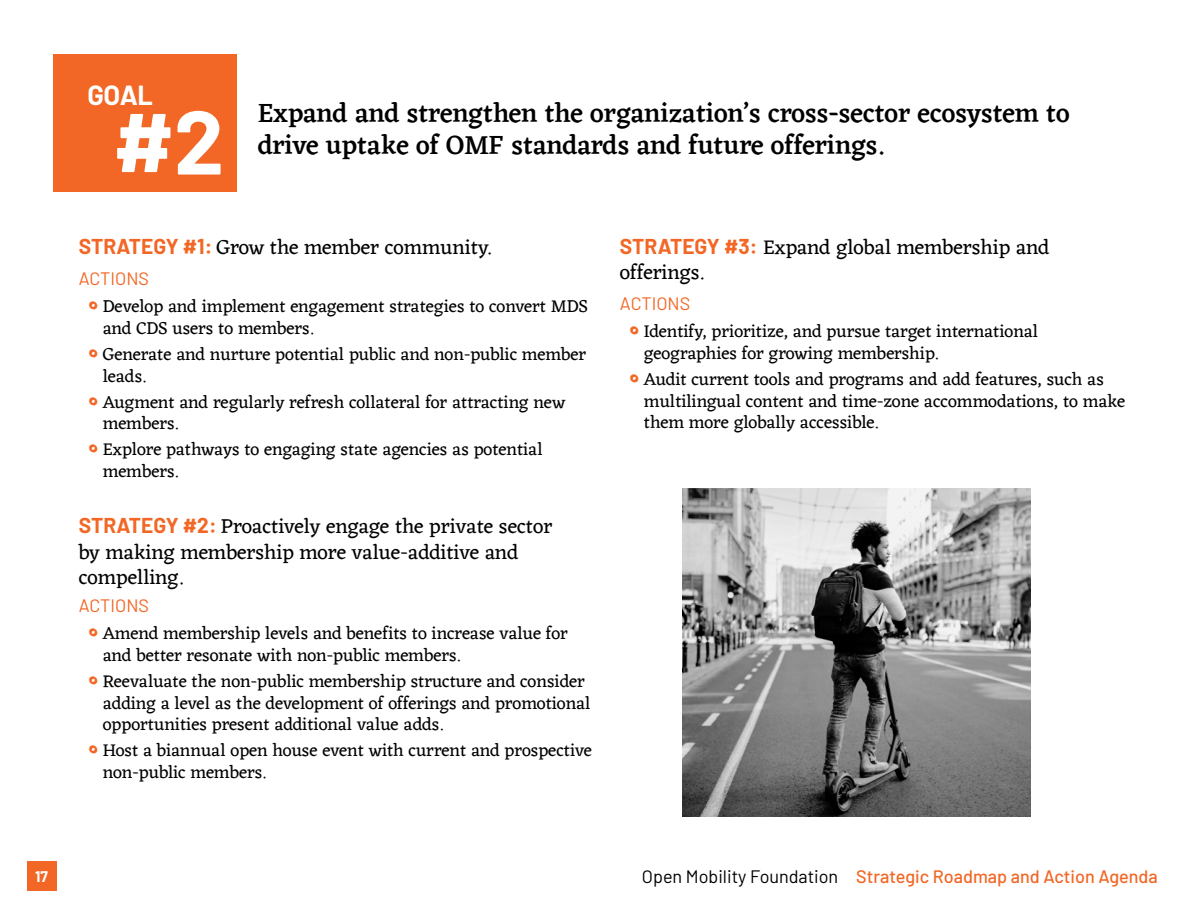
<style>
.page{position:relative;width:1188px;height:918px;background:#fff}
.page>*{position:absolute;margin:0;border:0;box-sizing:border-box;transform-origin:0 0}
.t1{font:700 90px "Barlow";color:#fff}
.t2{font:500 27px/32.4px "Eczar";color:#000}
.t3{font:700 27px "Barlow";color:#fff}
.Bullets_Pink{font:21px/25.2px "Eczar";color:#000}
.Bullets_2{font:21px/25.2px "Eczar";color:#000}
.t4{font:18px/21.6px "Eczar";color:#000}
.t5{font:500 18px "Barlow";color:#f26725}
.Bullets_2-2{font:18px "Barlow";color:#f26725}
.Bullets_Pink-2{font:18px "Barlow";color:#f26725}
.t6{font:700 15px "Barlow";color:#fff}
.s1{font-family:"Barlow";font-weight:700;color:#f26725}
.s2{font-weight:700;font-size:21px;color:#f26725}
.s3{font-weight:400;color:#000}
</style>
<div class="page">
<div style="left:27px;top:862px;width:29px;height:29px;background:#f26725"></div>
<div style="left:54px;top:54px;width:183px;height:137px;background:#f26725"></div>
<img style="left:682px;top:489px;width:348px;height:328px">
<p class="t3" style="left:87px;top:75px;width:67px">GOAL</p>
<p class="t1" style="left:113px;top:76px;width:113px">#2</p>
<p class="t2" style="left:258px;top:96px;width:813px">Expand and strengthen the organization’s cross-sector ecosystem to drive uptake of OMF standards and future offerings.</p>
<p class="Bullets_2" style="left:79px;top:235px;width:414px"><span class="s1">STRATEGY #1:</span> Grow the member community.</p>
<p class="Bullets_2-2" style="left:79px;top:266px;width:72px">ACTIONS</p>
<p class="t4" style="left:103px;top:297px;width:487px;text-indent:-15px"><span class="s2">॰</span> Develop and implement engagement strategies to convert MDS and CDS users to members.</p>
<p class="t4" style="left:103px;top:344px;width:485px;text-indent:-15px"><span class="s2">॰</span> Generate and nurture potential public and non-public member leads.</p>
<p class="t4" style="left:103px;top:392px;width:464px;text-indent:-15px"><span class="s2">॰</span> Augment and regularly refresh collateral for attracting new members.</p>
<p class="t4" style="left:103px;top:440px;width:441px;text-indent:-15px"><span class="s2">॰</span> Explore pathways to engaging state agencies as potential members.</p>
<p class="Bullets_Pink" style="left:79px;top:515px;width:475px"><span class="s1">STRATEGY #2:</span> Proactively engage the private sector by making membership more value-additive and compelling.</p>
<p class="Bullets_Pink-2" style="left:79px;top:593px;width:72px">ACTIONS</p>
<p class="t4" style="left:103px;top:624px;width:467px;text-indent:-15px"><span class="s2">॰</span> Amend membership levels and benefits to increase value for and better resonate with non-public members.</p>
<p class="t4" style="left:103px;top:671px;width:489px;text-indent:-15px"><span class="s2">॰</span> Reevaluate the non-public membership structure and consider adding a level as the development of offerings and promotional opportunities present additional value adds.</p>
<p class="t4" style="left:103px;top:741px;width:491px;text-indent:-15px"><span class="s2">॰</span> Host a biannual open house event with current and prospective non-public members.</p>
<p class="Bullets_2" style="left:620px;top:235px;width:431px"><span class="s1">STRATEGY #3:</span> Expand global membership and offerings.</p>
<p class="Bullets_2-2" style="left:620px;top:291px;width:72px">ACTIONS</p>
<p class="t4" style="left:644px;top:322px;width:396px;text-indent:-15px"><span class="s2">॰</span> Identify, prioritize, and pursue target international geographies for growing membership.</p>
<p class="t4" style="left:644px;top:369px;width:483px;text-indent:-15px"><span class="s2">॰</span> Audit current tools and programs and add features, such as multilingual content and time-zone accommodations, to make them more globally accessible.</p>
<p class="t6" style="left:35px;top:865px;width:14px">17</p>
<p class="t5" style="left:642px;top:863px;width:517px"><span class="s3">Open Mobility Foundation</span> Strategic Roadmap and Action Agenda</p>
</div>
